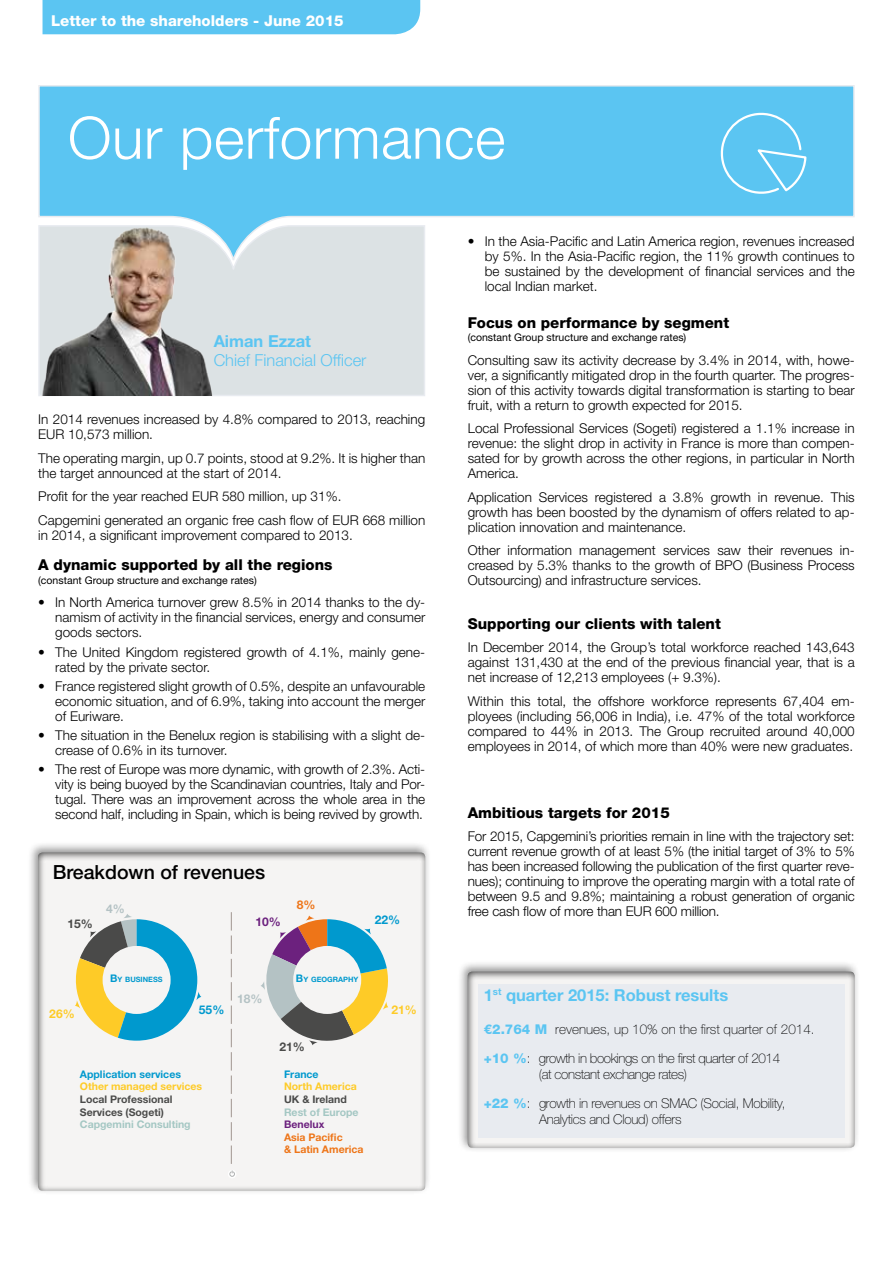
<style>
.page{position:relative;width:893px;height:1263px;background:#fff}
.page>*{position:absolute;margin:0;border:0;box-sizing:border-box;transform-origin:0 0}
.t1{font:300 58.5px "Helvetica Neue LT Std";letter-spacing:.01em;color:#fff}
.t2{font:500 19.5px "Helvetica Neue LT Std";color:#000}
.t3{font:700 16.5px "Helvetica Neue LT Std";color:#5bc5f2}
.t4{font:300 16.5px "Helvetica Neue LT Std";color:#5bc5f2}
.t5{font:800 15px "Helvetica Neue LT Std";color:#000}
.t6{font:800 15px "Helvetica Neue LT Std";color:#fff}
.t7{font:300 13.5px/15px "Helvetica Neue LT Std";color:#000;text-align:justify}
.t8{font:100 13.5px/29px "Helvetica Neue LT Std";letter-spacing:-.02em;color:#000}
.t9{font:700 12px "Helvetica Neue LT Std";color:#0099ce}
.t10{font:700 12px "Helvetica Neue LT Std";color:#4a4a49}
.t11{font:700 12px "Helvetica Neue LT Std";color:#fecb27}
.t12{font:700 12px "Helvetica Neue LT Std";color:#b4c2c4}
.t13{font:700 12px "Helvetica Neue LT Std";color:#6c217e}
.t14{font:700 12px "Helvetica Neue LT Std";color:#ee7518}
.t15{font:10.5px "Helvetica Neue LT Std";color:#000}
.t16{font:700 10.5px/12.6px "Helvetica Neue LT Std";color:#4a4a49}
.t17{font:700 10.5px "Helvetica Neue LT Std";color:#fecb27}
.t18{font:700 10.5px "Helvetica Neue LT Std";color:#a4c7c3}
.t19{font:700 10.5px "Helvetica Neue LT Std";color:#0099ce}
.t20{font:700 10.5px/12.6px "Helvetica Neue LT Std";color:#ee7518}
.t21{font:700 10.5px "Helvetica Neue LT Std";color:#6c217e}
.t22{font:700 7.35px "Helvetica Neue LT Std";color:#0099ce}
.s1{font-size:10.5px}
.s2{font-weight:800;color:#5bc5f2}
</style>
<div class="page">
<div style="left:38px;top:267px;width:387px;height:129px;background:#dce2e4"></div>
<img style="left:38px;top:267px;width:209px;height:128px">
<div style="left:43px;top:0;width:377px;height:34px;background:#5bc5f2"></div>
<svg style="left:38px;top:85px;width:817px;height:182px"></svg>
<svg style="left:717px;top:109px;width:91px;height:88px;background:#6acaf3"></svg>
<div style="left:457px;top:960px;width:403px;height:193px;background:#000;opacity:.43"></div>
<div style="left:466px;top:969px;width:390px;height:179px;background:#000;opacity:.75"></div>
<div style="left:478px;top:984px;width:367px;height:153px;background:#e8ebf0"></div>
<div style="left:27px;top:841px;width:404px;height:355px;background:#000;opacity:.43"></div>
<div style="left:37px;top:850px;width:388px;height:341px;background:#000;opacity:.75"></div>
<svg style="left:75px;top:914px;width:127px;height:127px"></svg>
<div style="left:103px;top:946px;width:68px;height:68px;background:#f5f4f3;border-radius:50%"></div>
<svg style="left:261px;top:915px;width:128px;height:130px"></svg>
<div style="left:293px;top:946px;width:68px;height:68px;background:#f5f4f3;border-radius:50%"></div>
<svg style="left:231px;top:912px;width:1px;height:252px"></svg>
<div style="left:228px;top:1170px;width:8px;height:8px;background:#fff;border-radius:50%"></div>
<svg style="left:229px;top:1171px;width:6px;height:6px"></svg>
<p class="t6" style="left:51px;top:12px;width:294px">Letter to the shareholders - June 2015</p>
<h1 class="t1" style="left:68px;top:102px;width:439px">Our performance</h1>
<p class="t3" style="left:214px;top:331px;width:99px">Aiman Ezzat</p>
<p class="t4" style="left:214px;top:350px;width:154px">Chief Financial Officer</p>
<p class="t7" style="left:38px;top:412px;width:388px">In 2014 revenues increased by 4.8% compared to 2013, reaching<br>EUR 10,573 million.</p>
<p class="t7" style="left:38px;top:450px;width:388px">The operating margin, up 0.7 points, stood at 9.2%. It is higher than the target announced at the start of 2014.</p>
<p class="t7" style="left:38px;top:484px;width:388px;line-height:23.5px">Profit for the year reached EUR 580 million, up 31%.<br>Capgemini generated an organic free cash flow of EUR 668 million</p>
<p class="t7" style="left:38px;top:527px;width:316px">in 2014, a significant improvement compared to 2013.</p>
<p class="t5" style="left:38px;top:556px;width:296px">A dynamic supported by all the regions</p>
<p class="t15" style="left:38px;top:574px;width:220px">(constant Group structure and exchange rates)</p>
<p class="t7" style="left:55px;top:595px;width:371px;text-indent:-17px">• In North America turnover grew 8.5% in 2014 thanks to the dy&shy;namism of activity in the financial services, energy and consumer goods sectors.</p>
<p class="t7" style="left:55px;top:644px;width:371px;text-indent:-17px">• The United Kingdom registered growth of 4.1%, mainly gene&shy;rated by the private sector.</p>
<p class="t7" style="left:55px;top:678px;width:371px;text-indent:-17px">• France registered slight growth of 0.5%, despite an unfavourable economic situation, and of 6.9%, taking into account the merger of Euriware.</p>
<p class="t7" style="left:55px;top:727px;width:371px;text-indent:-17px">• The situation in the Benelux region is stabilising with a slight de&shy;crease of 0.6% in its turnover.</p>
<p class="t7" style="left:55px;top:762px;width:371px;text-indent:-17px">• The rest of Europe was more dynamic, with growth of 2.3%. Acti&shy;vity is being buoyed by the Scandinavian countries, Italy and Por&shy;tugal. There was an improvement across the whole area in the second half, including in Spain, which is being revived by growth.</p>
<h2 class="t2" style="left:53px;top:861px;width:214px">Breakdown of revenues</h2>
<p class="t10" style="left:67px;top:916px;width:27px">15%</p>
<p class="t12" style="left:106px;top:901px;width:20px">4%</p>
<p class="t13" style="left:256px;top:914px;width:27px">10%</p>
<p class="t14" style="left:297px;top:898px;width:20px">8%</p>
<p class="t9" style="left:375px;top:912px;width:27px">22%</p>
<p class="t22" style="left:110px;top:974px;width:54px"><span class="s1">B</span>Y BUSINESS</p>
<p class="t22" style="left:296px;top:974px;width:64px"><span class="s1">B</span>Y GEOGRAPHY</p>
<p class="t12" style="left:237px;top:991px;width:27px">18%</p>
<p class="t11" style="left:49px;top:1006px;width:27px">26%</p>
<p class="t11" style="left:392px;top:1002px;width:27px">21%</p>
<p class="t10" style="left:280px;top:1039px;width:27px">21%</p>
<p class="t9" style="left:199px;top:1002px;width:27px">55%</p>
<p class="t19" style="left:80px;top:1067px;width:103px">Application services</p>
<p class="t17" style="left:80px;top:1080px;width:124px">Other managed services</p>
<p class="t16" style="left:80px;top:1093px;width:94px">Local Professional<br>Services (Sogeti)</p>
<p class="t18" style="left:80px;top:1118px;width:112px">Capgemini Consulting</p>
<p class="t19" style="left:284px;top:1067px;width:36px">France</p>
<p class="t17" style="left:284px;top:1080px;width:74px">North America</p>
<p class="t16" style="left:284px;top:1093px;width:64px">UK &amp; Ireland</p>
<p class="t18" style="left:284px;top:1105px;width:76px">Rest of Europe</p>
<p class="t21" style="left:284px;top:1118px;width:42px">Benelux</p>
<p class="t20" style="left:284px;top:1130px;width:81px">Asia Pacific<br>&amp; Latin America</p>
<p class="t7" style="left:485px;top:233px;width:371px;text-indent:-17px">• In the Asia-Pacific and Latin America region, revenues increased by 5%. In the Asia-Pacific region, the 11% growth continues to be sustained by the development of financial services and the local Indian market.</p>
<p class="t5" style="left:468px;top:313px;width:263px">Focus on performance by segment</p>
<p class="t15" style="left:468px;top:331px;width:220px">(constant Group structure and exchange rates)</p>
<p class="t7" style="left:468px;top:352px;width:388px">Consulting saw its activity decrease by 3.4% in 2014, with, howe&shy;ver, a significantly mitigated drop in the fourth quarter. The progres&shy;sion of this activity towards digital transformation is starting to bear fruit, with a return to growth expected for 2015.</p>
<p class="t7" style="left:468px;top:421px;width:388px">Local Professional Services (Sogeti) registered a 1.1% increase in revenue: the slight drop in activity in France is more than compen&shy;sated for by growth across the other regions, in particular in North America.</p>
<p class="t7" style="left:468px;top:489px;width:388px">Application Services registered a 3.8% growth in revenue. This growth has been boosted by the dynamism of offers related to ap&shy;plication innovation and maintenance.</p>
<p class="t7" style="left:468px;top:543px;width:388px">Other information management services saw their revenues in&shy;creased by 5.3% thanks to the growth of BPO (Business Process Outsourcing) and infrastructure services.</p>
<p class="t5" style="left:468px;top:614px;width:255px">Supporting our clients with talent</p>
<p class="t7" style="left:468px;top:640px;width:388px">In December 2014, the Group’s total workforce reached 143,643 against 131,430 at the end of the previous financial year, that is a net increase of 12,213 employees (+ 9.3%).</p>
<p class="t7" style="left:468px;top:693px;width:388px">Within this total, the offshore workforce represents 67,404 em&shy;ployees (including 56,006 in India), i.e. 47% of the total workforce compared to 44% in 2013. The Group recruited around 40,000 employees in 2014, of which more than 40% were new graduates.</p>
<p class="t5" style="left:468px;top:803px;width:204px">Ambitious targets for 2015</p>
<p class="t7" style="left:468px;top:829px;width:388px">For 2015, Capgemini’s priorities remain in line with the trajectory set: current revenue growth of at least 5% (the initial target of 3% to 5% has been increased following the publication of the first quarter reve&shy;nues); continuing to improve the operating margin with a total rate of between 9.5 and 9.8%; maintaining a robust generation of organic free cash flow of more than EUR 600 million.</p>
<p class="t3" style="left:484px;top:984px;width:246px">1<sup>st</sup> quarter 2015: Robust results</p>
<p class="t8" style="left:484px;top:1014px;width:332px"><span class="s2">€2.764 M</span> revenues, up 10% on the first quarter of 2014. <span class="s2">+10 %</span>: growth in bookings on the first quarter of 2014</p>
<p class="t8" style="left:484px;top:1060px;width:303px;text-indent:55px">(at constant exchange rates)<br><span class="s2">+22 %</span>: growth in revenues on SMAC (Social, Mobility,</p>
<p class="t8" style="left:539px;top:1105px;width:144px">Analytics and Cloud) offers</p>
</div>
